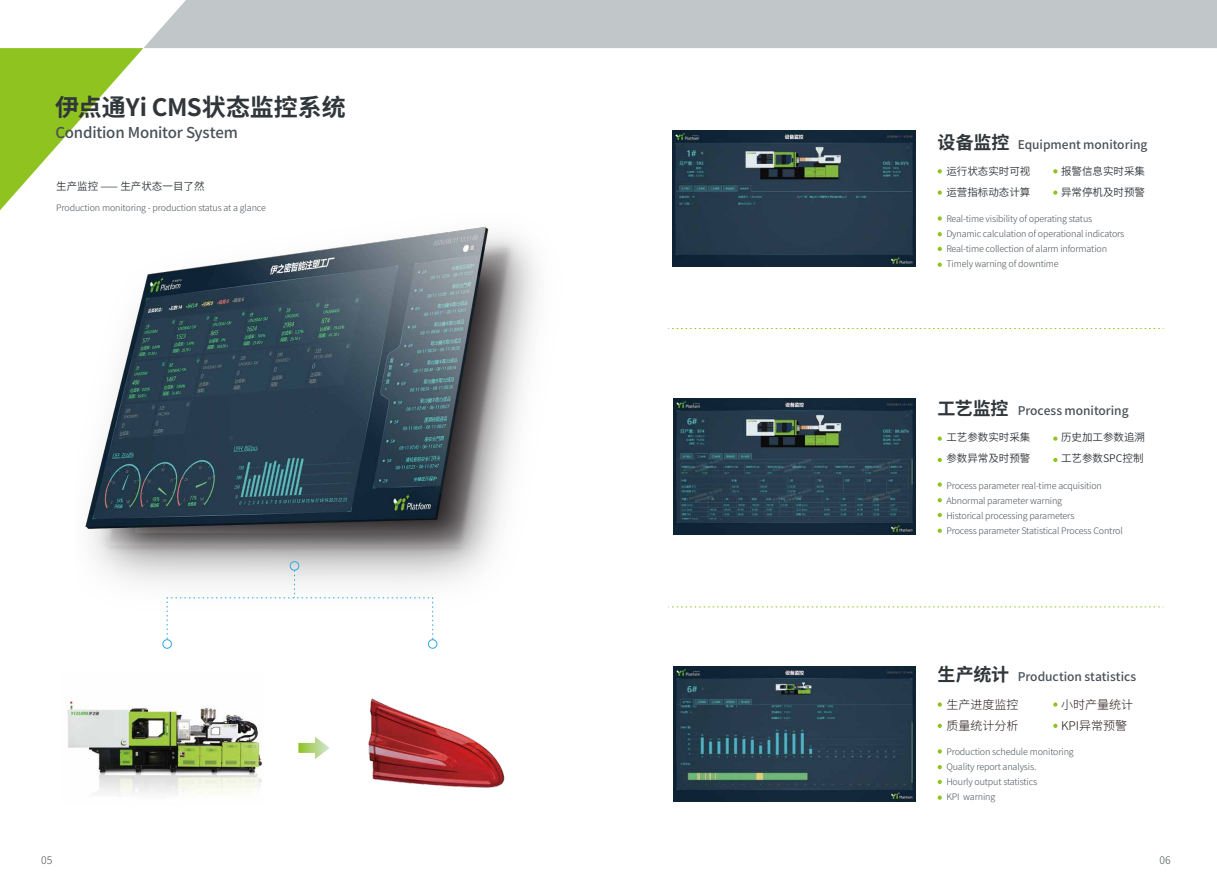
<style>
.page{position:relative;width:1217px;height:893px;background:#fff}
.page>*{position:absolute;margin:0;border:0;box-sizing:border-box;transform-origin:0 0}
.t1{font:700 24px "Source Han Sans CN";letter-spacing:-.005em;color:#30363a}
.t2{font:700 18px "Source Han Sans CN";letter-spacing:-.005em;color:#30363a}
.t3{font:500 15px "Source Han Sans CN";letter-spacing:-.01em;color:#485157}
.t4{font:500 12px "Source Han Sans CN";color:#485157}
.t5{font:300 12px/21px "Source Han Sans CN";color:#221815}
.t6{font:10.5px/21px "Source Han Sans CN";color:#30363a}
.t7{font:300 10.5px "Source Han Sans CN";color:#485157}
.t8{font:300 9px/15px "Source Han Sans CN";letter-spacing:-.015em;color:#485157}
.s1{font-weight:700;font-size:18px;color:#30363a}
</style>
<div class="page">
<div style="left:144px;top:0;width:1072px;height:48px;background:#c1c6c9"></div>
<svg style="left:0;top:48px;width:143px;height:162px"></svg>
<svg style="left:668px;top:328px;width:495px;height:1px"></svg>
<svg style="left:668px;top:606px;width:495px;height:1px"></svg>
<svg style="left:937px;top:169px;width:4px;height:4px"></svg>
<svg style="left:937px;top:190px;width:4px;height:5px"></svg>
<svg style="left:937px;top:216px;width:4px;height:5px"></svg>
<svg style="left:937px;top:232px;width:4px;height:4px"></svg>
<svg style="left:937px;top:247px;width:4px;height:4px"></svg>
<svg style="left:937px;top:263px;width:4px;height:4px"></svg>
<svg style="left:1053px;top:169px;width:4px;height:4px"></svg>
<svg style="left:1053px;top:190px;width:4px;height:5px"></svg>
<svg style="left:937px;top:482px;width:4px;height:5px"></svg>
<svg style="left:937px;top:498px;width:4px;height:4px"></svg>
<svg style="left:937px;top:513px;width:4px;height:4px"></svg>
<svg style="left:937px;top:529px;width:4px;height:4px"></svg>
<svg style="left:937px;top:436px;width:4px;height:5px"></svg>
<svg style="left:937px;top:458px;width:4px;height:4px"></svg>
<svg style="left:1053px;top:436px;width:4px;height:5px"></svg>
<svg style="left:1053px;top:458px;width:4px;height:4px"></svg>
<img style="left:673px;top:399px;width:242px;height:135px">
<svg style="left:937px;top:749px;width:4px;height:5px"></svg>
<svg style="left:937px;top:765px;width:4px;height:4px"></svg>
<svg style="left:937px;top:780px;width:4px;height:4px"></svg>
<svg style="left:937px;top:795px;width:4px;height:5px"></svg>
<svg style="left:937px;top:702px;width:4px;height:5px"></svg>
<svg style="left:937px;top:724px;width:4px;height:4px"></svg>
<svg style="left:1053px;top:702px;width:4px;height:5px"></svg>
<svg style="left:1053px;top:724px;width:4px;height:4px"></svg>
<img style="left:85px;top:226px;width:452px;height:396px">
<svg style="left:298px;top:737px;width:29px;height:22px"></svg>
<svg style="left:294px;top:571px;width:1px;height:27px"></svg>
<div style="left:428px;top:639px;width:9px;height:10px;border:1px solid #2ea7e0;border-radius:50%"></div>
<div style="left:162px;top:639px;width:10px;height:10px;border:1px solid #2ea7e0;border-radius:50%"></div>
<div style="left:290px;top:561px;width:9px;height:10px;border:1px solid #2ea7e0;border-radius:50%"></div>
<img style="left:327px;top:698px;width:178px;height:90px">
<img style="left:67px;top:699px;width:196px;height:96px">
<img style="left:672px;top:130px;width:243px;height:137px">
<img style="left:673px;top:666px;width:241px;height:135px">
<h1 class="t1" style="left:55px;top:94px;width:292px">伊点通Yi CMS状态监控系统</h1>
<h3 class="t3" style="left:55px;top:124px;width:184px">Condition Monitor System</h3>
<p class="t6" style="left:56px;top:176px;width:150px">生产监控 ⸺ 生产状态一目了然</p>
<p class="t8" style="left:56px;top:200px;width:211px">Production monitoring - production status at a glance</p>
<h2 class="t2" style="left:937px;top:132px;width:73px">设备监控</h2>
<p class="t6" style="left:946px;top:161px;width:85px">运行状态实时可视运营指标动态计算</p>
<h3 class="t4" style="left:1017px;top:138px;width:131px">Equipment monitoring</h3>
<p class="t6" style="left:1060px;top:161px;width:85px">报警信息实时采集异常停机及时预警</p>
<p class="t8" style="left:946px;top:211px;width:179px">Real-time visibility of operating status Dynamic calculation of operational indicators Real-time collection of alarm information Timely warning of downtime</p>
<h3 class="t4" style="left:937px;top:404px;width:192px"><span class="s1">工艺监控</span> Process monitoring</h3>
<p class="t6" style="left:946px;top:427px;width:85px">工艺参数实时采集参数异常及时预警</p>
<p class="t8" style="left:946px;top:478px;width:178px">Process parameter real-time acquisition Abnormal parameter warning<br>Historical processing parameters<br>Process parameter Statistical Process Control</p>
<p class="t6" style="left:1060px;top:427px;width:85px">历史加工参数追溯工艺参数SPC控制</p>
<h2 class="t2" style="left:937px;top:665px;width:73px">生产统计</h2>
<h3 class="t5" style="left:946px;top:694px;width:73px">生产进度监控质量统计分析</h3>
<h3 class="t4" style="left:1017px;top:670px;width:120px">Production statistics</h3>
<h3 class="t5" style="left:1060px;top:694px;width:73px">小时产量统计<br>KPI异常预警</h3>
<p class="t8" style="left:946px;top:744px;width:129px">Production schedule monitoring<br>Quality report analysis.<br>Hourly output statistics<br>KPI warning</p>
<p class="t7" style="left:41px;top:854px;width:13px">05</p>
<p class="t7" style="left:1159px;top:854px;width:13px">06</p>
</div>
